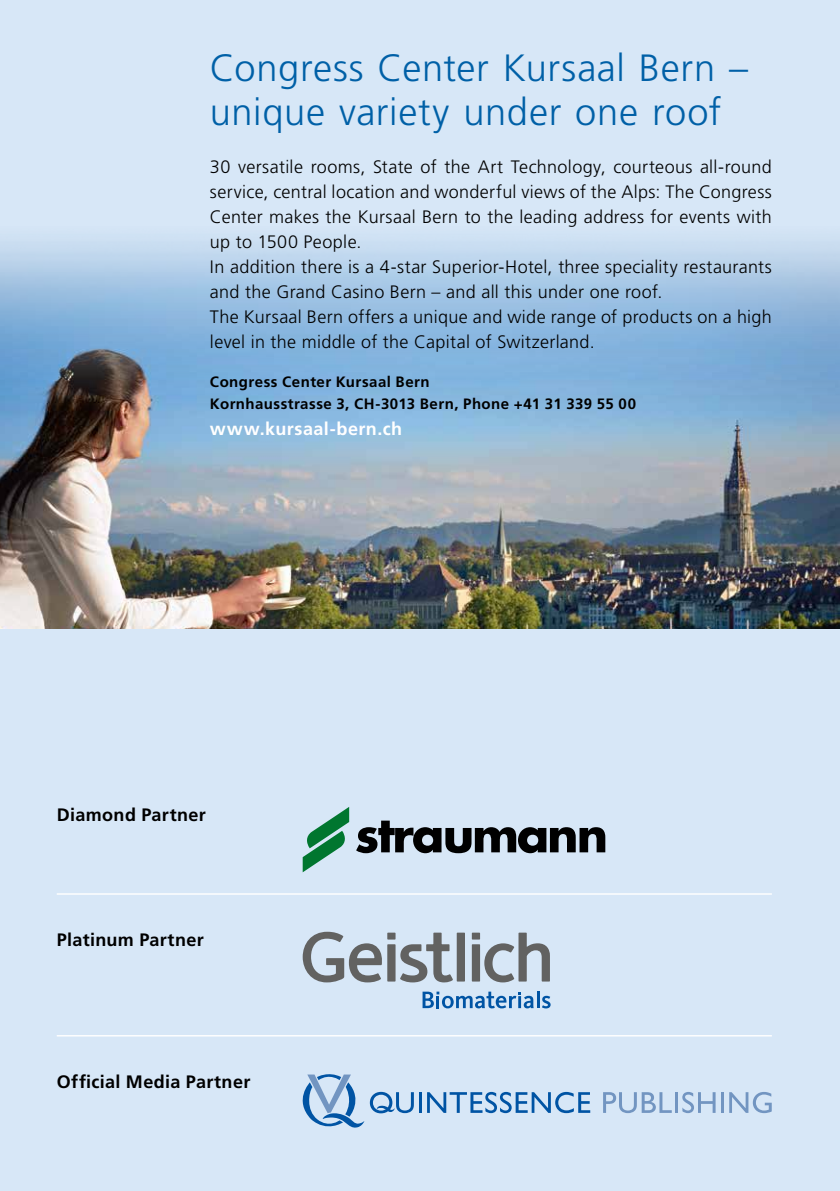
<style>
.page{position:relative;width:840px;height:1191px;background:#fff}
.page>*{position:absolute;margin:0;border:0;box-sizing:border-box;transform-origin:0 0}
.t1{font:300 38px/44px "Frutiger";letter-spacing:.015em;color:#0060a7}
.t2{font:300 18px/25px "Frutiger";letter-spacing:.02em;color:#000}
.t3{font:700 18px "Frutiger";letter-spacing:.02em;color:#000}
.t4{font:700 18px "Frutiger";letter-spacing:.025em;color:#fff}
.t5{font:700 15px/22px "Frutiger";letter-spacing:.03em;color:#000}
</style>
<div class="page">
<div style="left:0;top:0;width:839px;height:1191px;background:#d7e7f7"></div>
<img style="left:0;top:240px;width:839px;height:388px">
<svg style="left:356px;top:820px;width:249px;height:33px"></svg>
<svg style="left:302px;top:807px;width:47px;height:65px"></svg>
<hr style="left:57px;top:893px;width:714px;height:1px;background:#fff">
<svg style="left:484px;top:932px;width:65px;height:50px"></svg>
<svg style="left:400px;top:932px;width:52px;height:50px"></svg>
<svg style="left:302px;top:931px;width:80px;height:51px"></svg>
<div style="left:456px;top:932px;width:8px;height:49px;background:#626261"></div>
<div style="left:387px;top:944px;width:8px;height:37px;background:#626261"></div>
<div style="left:387px;top:932px;width:8px;height:7px;background:#626261"></div>
<div style="left:471px;top:944px;width:9px;height:37px;background:#626261"></div>
<div style="left:471px;top:932px;width:9px;height:7px;background:#626261"></div>
<svg style="left:422px;top:991px;width:128px;height:17px"></svg>
<hr style="left:57px;top:1035px;width:714px;height:1px;background:#fff">
<hr style="left:418px;top:1092px;width:3px;height:20px;background:#0054a4">
<svg style="left:427px;top:1092px;width:163px;height:21px"></svg>
<svg style="left:603px;top:1092px;width:68px;height:21px"></svg>
<hr style="left:674px;top:1092px;width:3px;height:20px;background:#7295c1">
<svg style="left:682px;top:1092px;width:33px;height:21px"></svg>
<hr style="left:720px;top:1092px;width:3px;height:20px;background:#7295c1">
<svg style="left:729px;top:1092px;width:42px;height:21px"></svg>
<svg style="left:302px;top:1074px;width:111px;height:54px"></svg>
<h1 class="t1" style="left:210px;top:46px;width:539px">Congress Center Kursaal Bern – unique variety under one roof</h1>
<p class="t2" style="left:210px;top:154px;width:563px">30 versatile rooms, State of the Art Technology, courteous all-round service, central location and wonderful views of the Alps: The Congress Center makes the Kursaal Bern to the leading address for events with up to 1500 People.<br>In addition there is a 4-star Superior-Hotel, three speciality restaurants and the Grand Casino Bern – and all this under one roof.<br>The Kursaal Bern offers a unique and wide range of products on a high level in the middle of the Capital of Switzerland.</p>
<p class="t5" style="left:210px;top:371px;width:427px">Congress Center Kursaal Bern<br>Kornhausstrasse 3, CH-3013 Bern, Phone +41 31 339 55 00</p>
<p class="t4" style="left:210px;top:418px;width:194px">www.kursaal-bern.ch</p>
<p class="t3" style="left:57px;top:804px;width:150px">Diamond Partner</p>
<p class="t3" style="left:57px;top:929px;width:148px">Platinum Partner</p>
<p class="t3" style="left:57px;top:1070px;width:195px">Official Media Partner</p>
</div>
